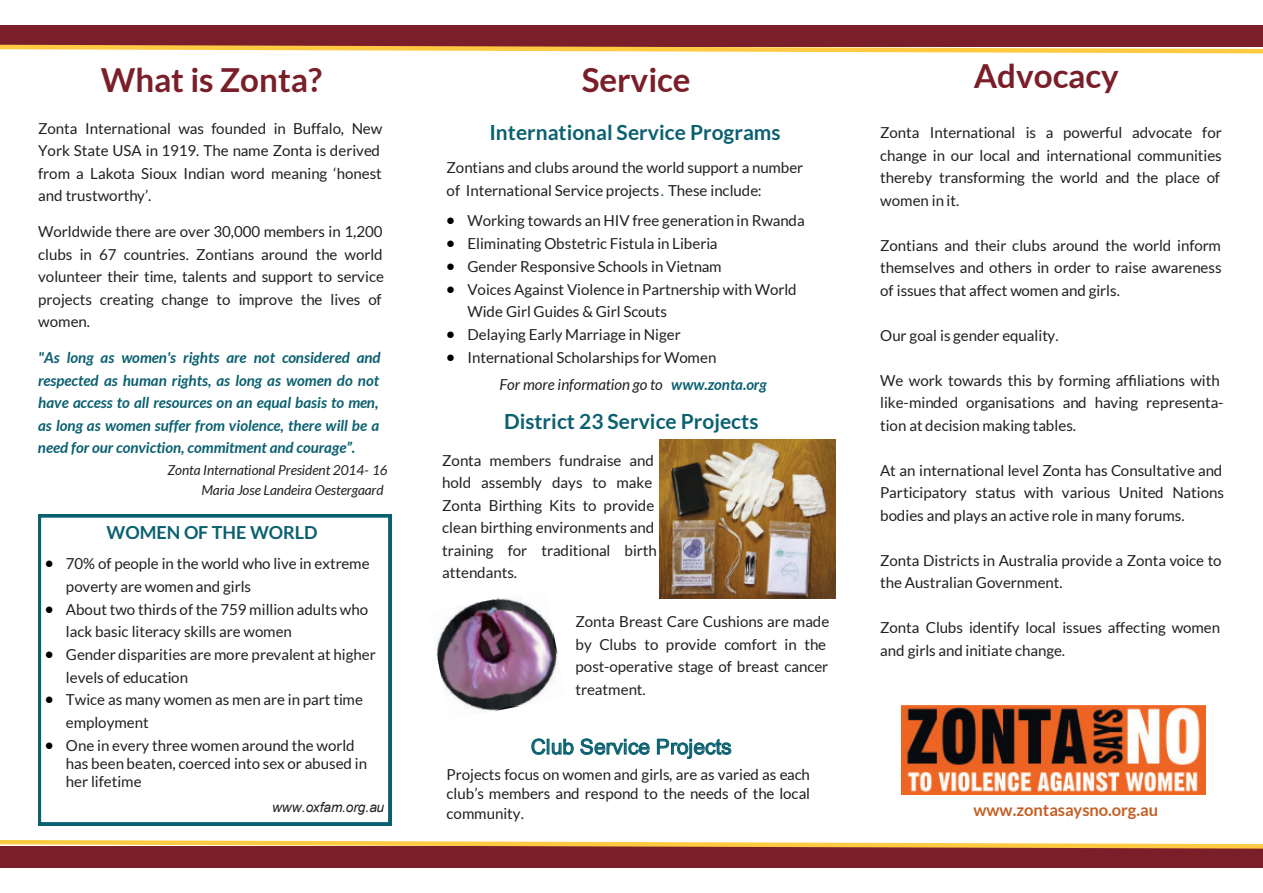
<style>
.page{position:relative;width:1263px;height:893px;background:#fff}
.page>*{position:absolute;margin:0;border:0;box-sizing:border-box;transform-origin:0 0}
.t1{font:700 33.15px "Lato";color:#7a1f2a}
.t2{font:700 20.85px "Lato";letter-spacing:.005em;color:#0b6070}
.t3{font:20.85px "Arial";color:#0b6070}
.t4{font:700 18px "Lato";color:#0b6070}
.t5{font:700 16.5px "Lato";letter-spacing:-.005em;color:#c36026}
.t6{font:15.15px/22.5px "Lato";color:#231f20}
.t7{font:italic 700 15.15px/22.5px "Lato";color:#0b6070}
.t8{font:italic 13.65px/20.1px "Lato";letter-spacing:-.005em;color:#231f20}
.t9{font:italic 13.65px "Arial";letter-spacing:-.01em;color:#231f20}
.s1{color:#0b6070}
.s2{color:#000001}
.s3{font-style:italic}
.s4{font-weight:700;font-style:italic;color:#0a6071}
</style>
<div class="page">
<div style="left:0;top:26px;width:1263px;height:21px;background:#7a1f2a"></div>
<svg style="left:0;top:44px;width:1263px;height:10px"></svg>
<div style="left:0;top:846px;width:1263px;height:22px;background:#7a1f2a"></div>
<svg style="left:0;top:839px;width:1263px;height:10px"></svg>
<img style="left:436px;top:598px;width:122px;height:114px">
<svg style="left:531px;top:738px;width:43px;height:17px"></svg>
<svg style="left:580px;top:738px;width:70px;height:17px"></svg>
<svg style="left:657px;top:738px;width:74px;height:21px"></svg>
<svg style="left:38px;top:515px;width:353px;height:310px"></svg>
<img style="left:659px;top:439px;width:176px;height:159px">
<img style="left:902px;top:706px;width:303px;height:89px">
<p class="t1" style="left:101px;top:61px;width:223px">What is Zonta?</p>
<p class="t1" style="left:582px;top:61px;width:110px">Service</p>
<p class="t2" style="left:489px;top:120px;width:293px">International Service Programs</p>
<p class="t6" style="left:447px;top:156px;width:358px">Zontians and clubs around the world support a number of International Service projects<span class="s1">.</span> These include:</p>
<p class="t6" style="left:447px;top:209px;width:360px"><span class="s2">•</span> Working towards an HIV free generation in Rwanda</p>
<p class="t6" style="left:447px;top:232px;width:272px"><span class="s2">•</span> Eliminating Obstetric Fistula in Liberia</p>
<p class="t6" style="left:447px;top:255px;width:277px"><span class="s2">•</span> Gender Responsive Schools in Vietnam</p>
<p class="t6" style="left:467px;top:278px;width:331px;text-indent:-21px"><span class="s2">•</span> Voices Against Violence in Partnership with World<br>Wide Girl Guides &amp; Girl Scouts</p>
<p class="t6" style="left:447px;top:323px;width:236px"><span class="s2">•</span> Delaying Early Marriage in Niger</p>
<p class="t6" style="left:499px;top:344px;width:269px;line-height:27px;text-indent:-53px"><span class="s2">•</span> International Scholarships for Women<br><span class="s3">For more information go to</span> <span class="s4">www.zonta.org</span></p>
<p class="t6" style="left:38px;top:117px;width:346px">Zonta International was founded in Buffalo, New York State USA in 1919. The name Zonta is derived from a Lakota Sioux Indian word meaning ‘honest and trustworthy’.</p>
<p class="t6" style="left:38px;top:220px;width:347px">Worldwide there are over 30,000 members in 1,200 clubs in 67 countries. Zontians around the world volunteer their time, talents and support to service projects creating change to improve the lives of women.</p>
<p class="t7" style="left:38px;top:347px;width:344px">"As long as women's rights are not considered and respected as human rights, as long as women do not have access to all resources on an equal basis to men, as long as women suffer from violence, there will be a need for our conviction, commitment and courage”.</p>
<p class="t8" style="left:201px;top:460px;width:188px;text-indent:-34px">Zonta International President 2014- 16<br>Maria Jose Landeira Oestergaard</p>
<p class="t2" style="left:504px;top:409px;width:256px">District 23 Service Projects</p>
<p class="t6" style="left:442px;top:449px;width:216px">Zonta members fundraise and hold assembly days to make<br>Zonta Birthing Kits to provide clean birthing environments and training for traditional birth attendants.</p>
<p class="t4" style="left:107px;top:523px;width:213px">WOMEN OF THE WORLD</p>
<p class="t6" style="left:66px;top:552px;width:305px;text-indent:-21px"><span class="s2">•</span> 70% of people in the world who live in extreme poverty are women and girls</p>
<p class="t6" style="left:66px;top:598px;width:304px;text-indent:-21px"><span class="s2">•</span> About two thirds of the 759 million adults who lack basic literacy skills are women</p>
<p class="t6" style="left:66px;top:643px;width:311px;text-indent:-21px"><span class="s2">•</span> Gender disparities are more prevalent at higher levels of education</p>
<p class="t6" style="left:66px;top:689px;width:299px;text-indent:-21px"><span class="s2">•</span> Twice as many women as men are in part time employment</p>
<p class="t6" style="left:66px;top:736px;width:303px;line-height:18px;text-indent:-21px"><span class="s2">•</span> One in every three women around the world has been beaten, coerced into sex or abused in her lifetime</p>
<p class="t9" style="left:272px;top:798px;width:113px">www.oxfam.org.au</p>
<p class="t6" style="left:575px;top:610px;width:255px">Zonta Breast Care Cushions are made by Clubs to provide comfort in the post-operative stage of breast cancer treatment.</p>
<p class="t3" style="left:531px;top:733px;width:202px">Club Service Projects</p>
<p class="t6" style="left:447px;top:765px;width:365px;line-height:19.2px;text-align:justify">Projects focus on women and girls, are as varied as each club’s members and respond to the needs of the local community.</p>
<p class="t1" style="left:974px;top:57px;width:147px">Advocacy</p>
<p class="t6" style="left:880px;top:121px;width:343px">Zonta International is a powerful advocate for change in our local and international communities thereby transforming the world and the place of women in it.</p>
<p class="t6" style="left:880px;top:234px;width:343px;text-align:justify">Zontians and their clubs around the world inform themselves and others in order to raise awareness of issues that affect women and girls.</p>
<p class="t6" style="left:880px;top:324px;width:180px">Our goal is gender equality.</p>
<p class="t6" style="left:880px;top:369px;width:345px">We work towards this by forming affiliations with like-minded organisations and having representa&shy;tion at decision making tables.</p>
<p class="t6" style="left:880px;top:459px;width:345px;text-align:justify">At an international level Zonta has Consultative and Participatory status with various United Nations bodies and plays an active role in many forums.</p>
<p class="t6" style="left:880px;top:549px;width:343px">Zonta Districts in Australia provide a Zonta voice to the Australian Government.</p>
<p class="t6" style="left:880px;top:617px;width:342px">Zonta Clubs identify local issues affecting women and girls and initiate change.</p>
<p class="t5" style="left:973px;top:801px;width:186px">www.zontasaysno.org.au</p>
</div>
